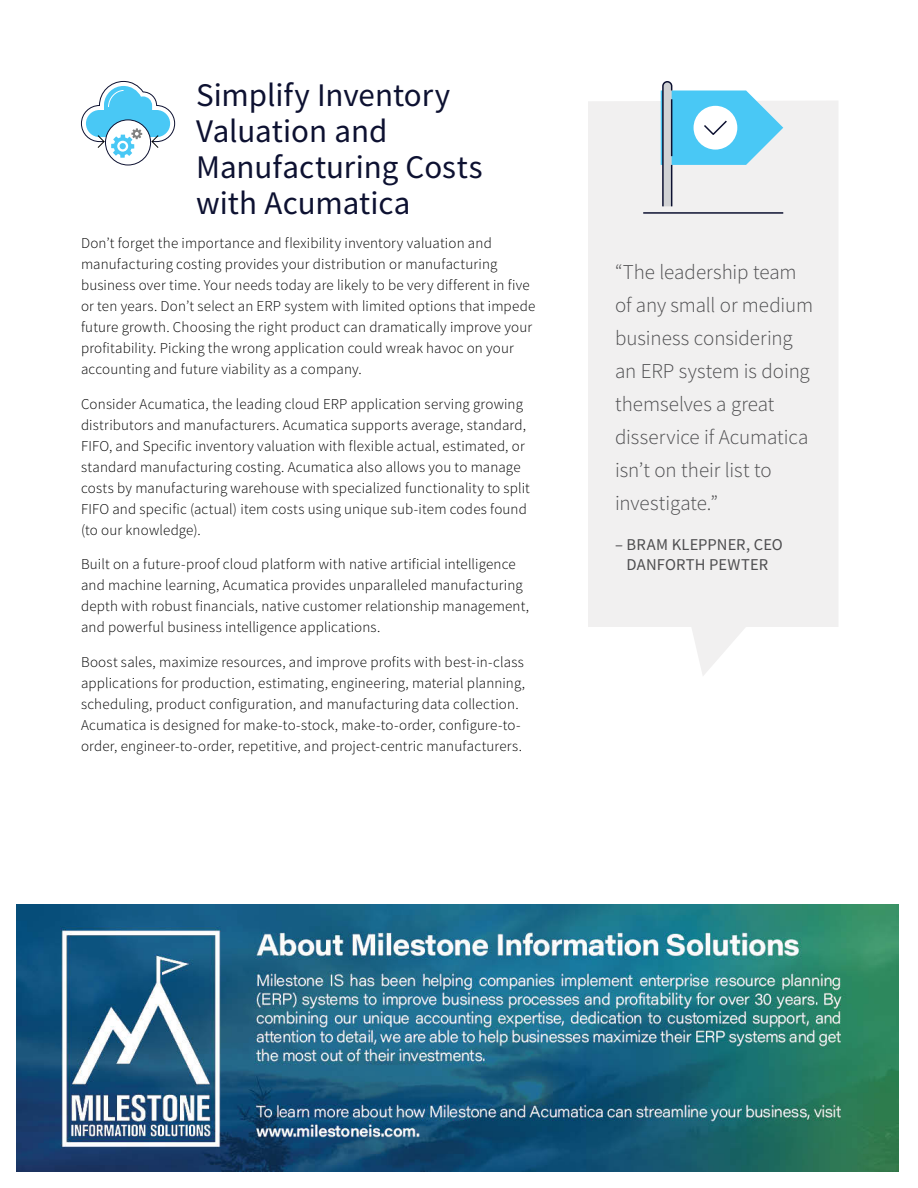
<style>
.page{position:relative;width:918px;height:1188px;background:#fff}
.page>*{position:absolute;margin:0;border:0;box-sizing:border-box;transform-origin:0 0}
.t1{font:33px/36px "Source Sans Pro";color:#0d1131}
.t2{font:300 21px/33px "Source Sans Pro";letter-spacing:-.005em;color:#4d4d4f}
.t3{font:16.5px/19.5px "Source Sans Pro";letter-spacing:.005em;color:#4d4d4f;text-align:center}
.t4{font:300 15px/21px "Source Sans Pro";letter-spacing:.01em;color:#000}
</style>
<div class="page">
<svg style="left:588px;top:100px;width:250px;height:576px;fill:#f1f0f0"></svg>
<hr style="left:643px;top:212px;width:140px;height:2px;background:#0d1131">
<svg style="left:661px;top:81px;width:122px;height:127px"></svg>
<hr style="left:671px;top:99px;width:1px;height:57px;background:#0d1131">
<svg style="left:81px;top:81px;width:95px;height:77px"></svg>
<div style="left:105px;top:119px;width:46px;height:46px;border:1px solid #0d1131;border-radius:50%"></div>
<img style="left:16px;top:904px;width:882px;height:268px">
<h1 class="t1" style="left:196px;top:77px;width:288px">Simplify Inventory<br>Valuation and<br>Manufacturing Costs with Acumatica</h1>
<p class="t4" style="left:81px;top:233px;width:456px">Don’t forget the importance and flexibility inventory valuation and manufacturing costing provides your distribution or manufacturing business over time. Your needs today are likely to be very different in five or ten years. Don’t select an ERP system with limited options that impede future growth. Choosing the right product can dramatically improve your profitability. Picking the wrong application could wreak havoc on your accounting and future viability as a company.</p>
<p class="t4" style="left:81px;top:393px;width:450px">Consider Acumatica, the leading cloud ERP application serving growing distributors and manufacturers. Acumatica supports average, standard, FIFO, and Specific inventory valuation with flexible actual, estimated, or standard manufacturing costing. Acumatica also allows you to manage costs by manufacturing warehouse with specialized functionality to split FIFO and specific (actual) item costs using unique sub-item codes found (to our knowledge).</p>
<p class="t4" style="left:81px;top:554px;width:450px">Built on a future-proof cloud platform with native artificial intelligence and machine learning, Acumatica provides unparalleled manufacturing depth with robust financials, native customer relationship management, and powerful business intelligence applications.</p>
<p class="t4" style="left:81px;top:651px;width:446px">Boost sales, maximize resources, and improve profits with best-in-class applications for production, estimating, engineering, material planning, scheduling, product configuration, and manufacturing data collection.<br>Acumatica is designed for make-to-stock, make-to-order, configure-to&shy;order, engineer-to-order, repetitive, and project-centric manufacturers.</p>
<h2 class="t2" style="left:615px;top:255px;width:199px">“The leadership team of any small or medium business considering an ERP system is doing themselves a great disservice if Acumatica isn’t on their list to investigate.”</h2>
<p class="t3" style="left:615px;top:535px;width:169px">– BRAM KLEPPNER, CEO<br>DANFORTH PEWTER</p>
</div>
